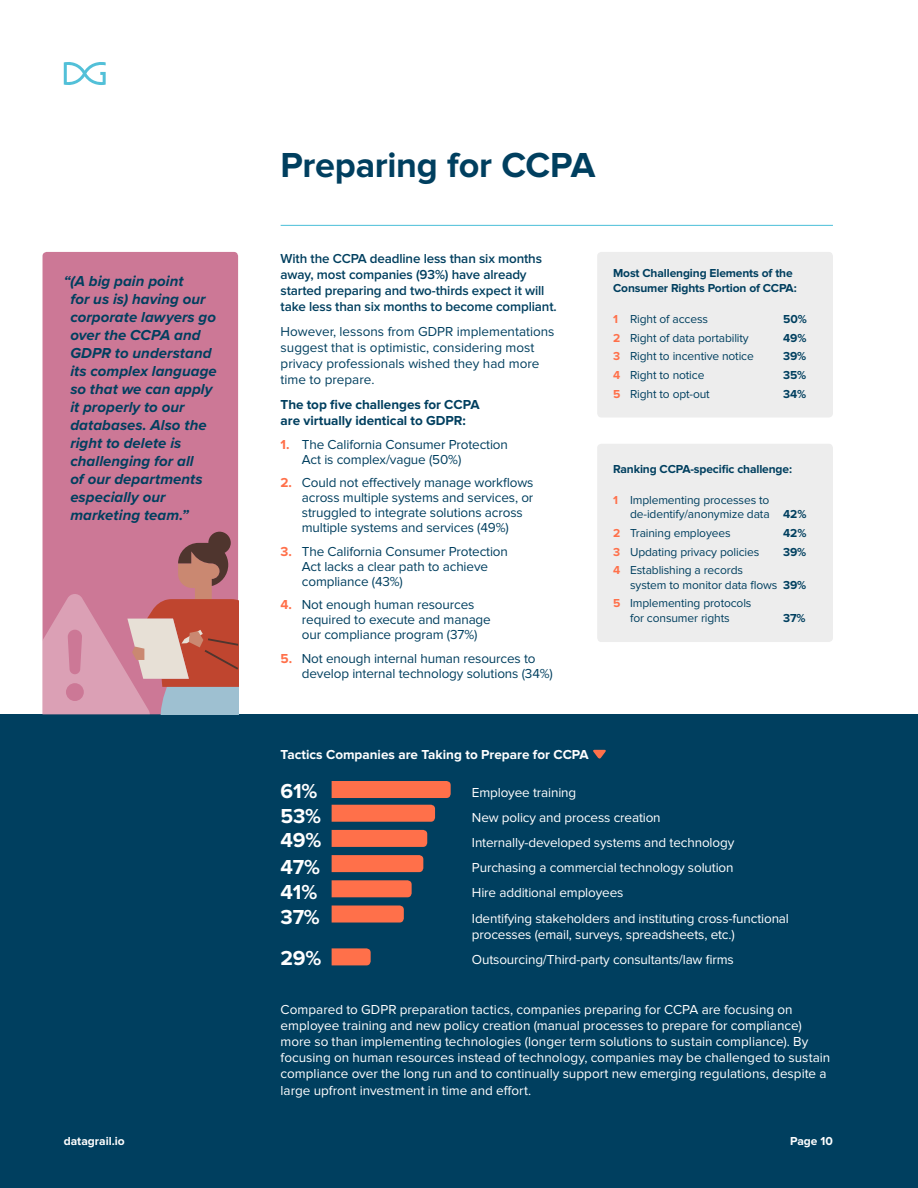
<style>
.page{position:relative;width:918px;height:1188px;background:#fff}
.page>*{position:absolute;margin:0;border:0;box-sizing:border-box;transform-origin:0 0}
.t1{font:700 36px "Proxima Nova";letter-spacing:-.01em;color:#003f5f}
.t2{font:700 21px "Proxima Nova";letter-spacing:-.01em;color:#fff}
.t3{font:italic 700 15px/18px "Proxima Nova";letter-spacing:.005em;color:#003f5f}
.t4{font:13.5px/16.2px "Proxima Nova";color:#fff}
.t5{font:13.5px/15px "Proxima Nova";letter-spacing:-.01em;color:#003f5f}
.t6{font:600 13.5px/16.2px "Proxima Nova";letter-spacing:-.01em;color:#003f5f}
.t7{font:700 13.5px/16.2px "Proxima Nova";color:#003f5f}
.t8{font:700 13.5px "Proxima Nova";color:#fff}
.t9{font:12px/14.4px "Proxima Nova";letter-spacing:-.01em;color:#003f5f}
.t10{font:700 12px/14.4px "Proxima Nova";letter-spacing:-.01em;color:#003f5f}
.t11{font:700 12px "Proxima Nova";color:#fff}
.s1{font-weight:700;color:#ff704a}
.s2{font-weight:700}
</style>
<div class="page">
<svg style="left:64px;top:62px;width:42px;height:23px"></svg>
<div style="left:0;top:714px;width:918px;height:474px;background:#003f5f"></div>
<hr style="left:281px;top:225px;width:552px;height:1px;background:#48bed8">
<svg style="left:593px;top:750px;width:13px;height:9px"></svg>
<div style="left:332px;top:781px;width:119px;height:17px;background:#ff704a"></div>
<div style="left:332px;top:805px;width:103px;height:17px;background:#ff704a"></div>
<div style="left:332px;top:830px;width:95px;height:17px;background:#ff704a"></div>
<div style="left:332px;top:855px;width:91px;height:17px;background:#ff704a"></div>
<svg style="left:332px;top:880px;width:80px;height:17px"></svg>
<svg style="left:332px;top:906px;width:72px;height:17px"></svg>
<svg style="left:332px;top:948px;width:39px;height:17px"></svg>
<div style="left:597px;top:252px;width:236px;height:166px;background:#ededed;border-radius:4px"></div>
<div style="left:597px;top:444px;width:236px;height:198px;background:#ededed;border-radius:4px"></div>
<div style="left:43px;top:252px;width:195px;height:280px;background:#cc7896"></div>
<svg style="left:43px;top:532px;width:195px;height:182px;background:#c7828f"></svg>
<p class="t3" style="left:70px;top:271px;width:148px;text-indent:-7px">“(A big pain point<br>for us is) having our corporate lawyers go over the CCPA and<br>GDPR to understand its complex language so that we can apply it properly to our databases. Also the right to delete is challenging for all<br>of our departments especially our marketing team.”</p>
<p class="t11" style="left:64px;top:1135px;width:63px">datagrail.io</p>
<h1 class="t1" style="left:281px;top:145px;width:316px">Preparing for CCPA</h1>
<p class="t6" style="left:281px;top:250px;width:278px">With the CCPA deadline less than six months away, most companies (93%) have already started preparing and two-thirds expect it will take less than six months to become compliant.</p>
<p class="t5" style="left:281px;top:324px;width:275px;line-height:16.2px">However, lessons from GDPR implementations suggest that is optimistic, considering most privacy professionals wished they had more time to prepare.</p>
<p class="t7" style="left:281px;top:397px;width:201px">The top five challenges for CCPA are virtually identical to GDPR:</p>
<p class="t5" style="left:302px;top:437px;width:208px;text-indent:-21px"><span class="s1">1.</span> The California Consumer Protection<br>Act is complex/vague (50%)</p>
<p class="t5" style="left:302px;top:476px;width:233px;text-indent:-21px"><span class="s1">2.</span> Could not effectively manage workflows across multiple systems and services, or struggled to integrate solutions across multiple systems and services (49%)</p>
<p class="t5" style="left:302px;top:544px;width:208px;text-indent:-21px"><span class="s1">3.</span> The California Consumer Protection<br>Act lacks a clear path to achieve compliance (43%)</p>
<p class="t5" style="left:302px;top:598px;width:190px;text-indent:-21px"><span class="s1">4.</span> Not enough human resources required to execute and manage our compliance program (37%)</p>
<p class="t5" style="left:302px;top:651px;width:252px;text-indent:-21px"><span class="s1">5.</span> Not enough internal human resources to develop internal technology solutions (34%)</p>
<p class="t10" style="left:613px;top:266px;width:185px">Most Challenging Elements of the<br>Consumer Rights Portion of CCPA:</p>
<p class="t9" style="left:613px;top:312px;width:96px"><span class="s1">1</span> Right of access</p>
<p class="t10" style="left:783px;top:312px;width:25px">50%</p>
<p class="t9" style="left:613px;top:331px;width:137px"><span class="s1">2</span> Right of data portability</p>
<p class="t10" style="left:783px;top:331px;width:25px">49%</p>
<p class="t9" style="left:613px;top:349px;width:142px"><span class="s1">3</span> Right to incentive notice</p>
<p class="t10" style="left:783px;top:350px;width:25px">39%</p>
<p class="t9" style="left:613px;top:368px;width:93px"><span class="s1">4</span> Right to notice</p>
<p class="t10" style="left:783px;top:368px;width:25px">35%</p>
<p class="t9" style="left:613px;top:387px;width:98px"><span class="s1">5</span> Right to opt-out</p>
<p class="t10" style="left:783px;top:387px;width:25px">34%</p>
<p class="t10" style="left:613px;top:462px;width:180px">Ranking CCPA-specific challenge:</p>
<p class="t9" style="left:630px;top:493px;width:178px;text-indent:-17px"><span class="s1">1</span> Implementing processes to de-identify/anonymize data <span class="s2">42%</span></p>
<p class="t9" style="left:613px;top:526px;width:119px"><span class="s1">2</span> Training employees</p>
<p class="t10" style="left:783px;top:526px;width:25px">42%</p>
<p class="t9" style="left:613px;top:545px;width:148px"><span class="s1">3</span> Updating privacy policies</p>
<p class="t10" style="left:783px;top:545px;width:25px">39%</p>
<p class="t9" style="left:630px;top:563px;width:178px;text-indent:-17px"><span class="s1">4</span> Establishing a records<br>system to monitor data flows <span class="s2">39%</span></p>
<p class="t9" style="left:613px;top:596px;width:140px;text-align:center"><span class="s1">5</span> Implementing protocols for consumer rights</p>
<p class="t10" style="left:783px;top:611px;width:24px">37%</p>
<p class="t8" style="left:281px;top:746px;width:310px">Tactics Companies are Taking to Prepare for CCPA</p>
<h2 class="t2" style="left:281px;top:779px;width:38px">61%</h2>
<p class="t4" style="left:472px;top:784px;width:106px">Employee training</p>
<h2 class="t2" style="left:281px;top:804px;width:42px">53%</h2>
<p class="t4" style="left:472px;top:809px;width:190px">New policy and process creation</p>
<h2 class="t2" style="left:281px;top:828px;width:42px">49%</h2>
<p class="t4" style="left:472px;top:835px;width:264px">Internally-developed systems and technology</p>
<h2 class="t2" style="left:281px;top:855px;width:41px">47%</h2>
<p class="t4" style="left:472px;top:860px;width:263px">Purchasing a commercial technology solution</p>
<h2 class="t2" style="left:281px;top:880px;width:38px">41%</h2>
<p class="t4" style="left:472px;top:885px;width:153px">Hire additional employees</p>
<h2 class="t2" style="left:281px;top:905px;width:41px">37%</h2>
<p class="t4" style="left:472px;top:910px;width:319px">Identifying stakeholders and instituting cross-functional processes (email, surveys, spreadsheets, etc.)</p>
<h2 class="t2" style="left:281px;top:946px;width:42px">29%</h2>
<p class="t4" style="left:472px;top:952px;width:263px">Outsourcing/Third-party consultants/law firms</p>
<p class="t4" style="left:281px;top:1001px;width:551px">Compared to GDPR preparation tactics, companies preparing for CCPA are focusing on employee training and new policy creation (manual processes to prepare for compliance) more so than implementing technologies (longer term solutions to sustain compliance). By focusing on human resources instead of technology, companies may be challenged to sustain compliance over the long run and to continually support new emerging regulations, despite a large upfront investment in time and effort.</p>
<p class="t11" style="left:790px;top:1135px;width:44px">Page 10</p>
</div>
